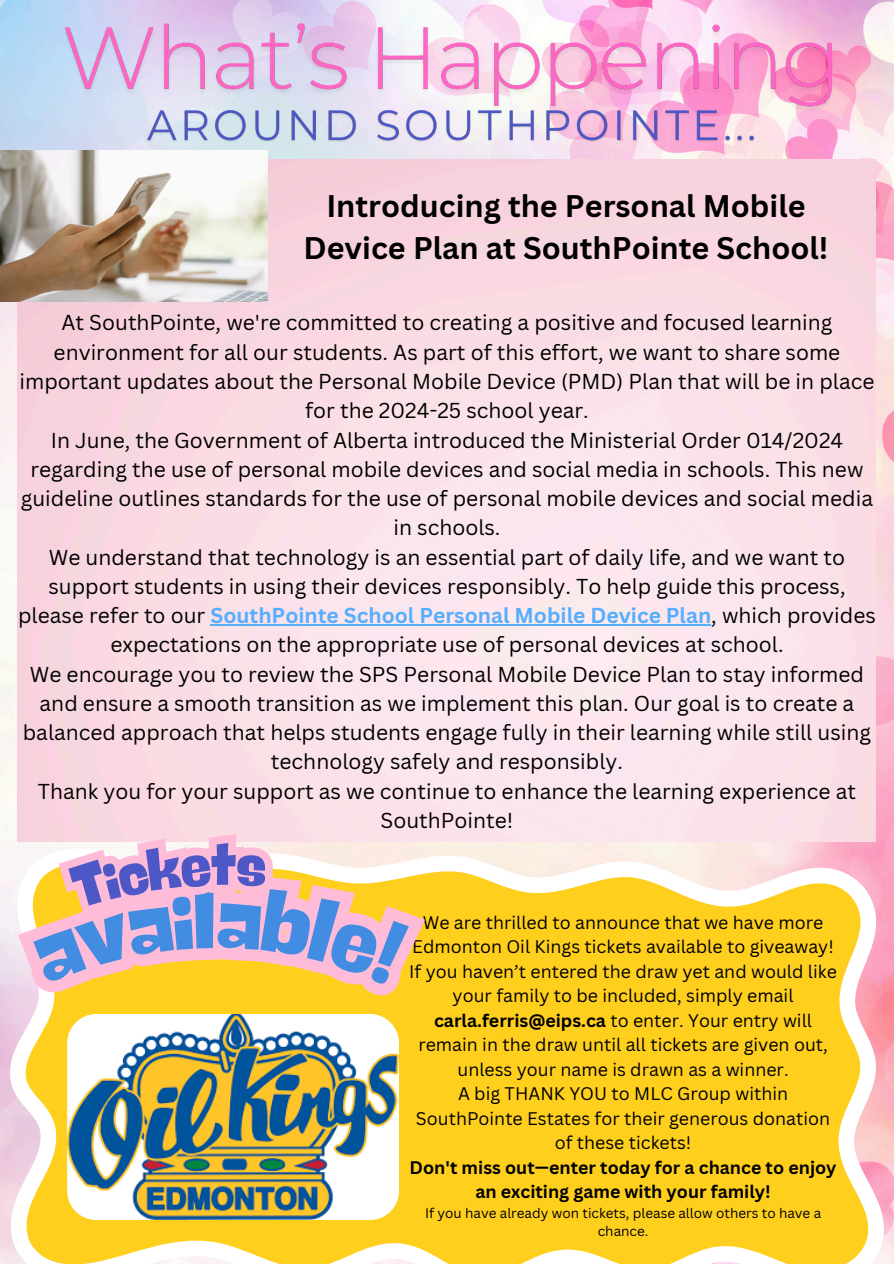
<style>
.page{position:relative;width:894px;height:1264px;background:#fff}
.page>*{position:absolute;margin:0;border:0;box-sizing:border-box;transform-origin:0 0}
.t1{font:59.55px "Negrita Pro";color:#4d58c6}
.t2{font:700 30.45px/41.7px "Canva Sans";color:#000;text-align:center}
.t3{font:21px/29.2px "Canva Sans";color:#000;text-align:center}
.t4{font:17.7px/24.5px "Canva Sans";color:#000;text-align:center}
.t5{font:700 17.7px/24.5px "Canva Sans";color:#000;text-align:center}
.t6{font:13.5px/18.1px "Canva Sans";color:#000;text-align:center}
.s1{font-weight:700;color:#56aeff}
.s2{font-weight:700}
</style>
<div class="page">
<img style="left:0;top:0;width:893px;height:1263px">
<img style="left:18px;top:160px;width:857px;height:681px">
<img style="left:0;top:151px;width:268px;height:150px">
<hr style="left:210px;top:624px;width:501px;height:1px;background:#56aeff">
<svg style="left:9px;top:848px;width:875px;height:415px;background:#fed344"></svg>
<img style="left:67px;top:1013px;width:332px;height:206px;border-radius:29px">
<img style="left:58px;top:4px;width:782px;height:113px">
<img style="left:142px;top:101px;width:618px;height:50px">
<svg style="left:0;top:825px;width:448px;height:333px"></svg>
<h2 class="t2" style="left:303px;top:184px;width:526px">Introducing the Personal Mobile<br>Device Plan at SouthPointe School!</h2>
<p class="t3" style="left:18px;top:308px;width:859px">At SouthPointe, we're committed to creating a positive and focused learning environment for all our students. As part of this effort, we want to share some important updates about the Personal Mobile Device (PMD) Plan that will be in place for the 2024-25 school year.<br>In June, the Government of Alberta introduced the Ministerial Order 014/2024 regarding the use of personal mobile devices and social media in schools. This new guideline outlines standards for the use of personal mobile devices and social media in schools.<br>We understand that technology is an essential part of daily life, and we want to support students in using their devices responsibly. To help guide this process, please refer to our <span class="s1">SouthPointe School Personal Mobile Device Plan</span>, which provides expectations on the appropriate use of personal devices at school.<br>We encourage you to review the SPS Personal Mobile Device Plan to stay informed and ensure a smooth transition as we implement this plan. Our goal is to create a balanced approach that helps students engage fully in their learning while still using technology safely and responsibly.<br>Thank you for your support as we continue to enhance the learning experience at SouthPointe!</p>
<h1 class="t1" style="left:211px;top:840px;width:28px">t</h1>
<p class="t4" style="left:409px;top:909px;width:429px">We are thrilled to announce that we have more Edmonton Oil Kings tickets available to giveaway!<br>If you haven’t entered the draw yet and would like your family to be included, simply email <span class="s2">carla.ferris@eips.ca</span> to enter. Your entry will remain in the draw until all tickets are given out, unless your name is drawn as a winner.</p>
<p class="t4" style="left:416px;top:1081px;width:415px">A big THANK YOU to MLC Group within<br>SouthPointe Estates for their generous donation of these tickets!</p>
<h4 class="t5" style="left:409px;top:1154px;width:428px">Don't miss out—enter today for a chance to enjoy an exciting game with your family!</h4>
<h5 class="t6" style="left:425px;top:1203px;width:397px">If you have already won tickets, please allow others to have a chance.</h5>
</div>
